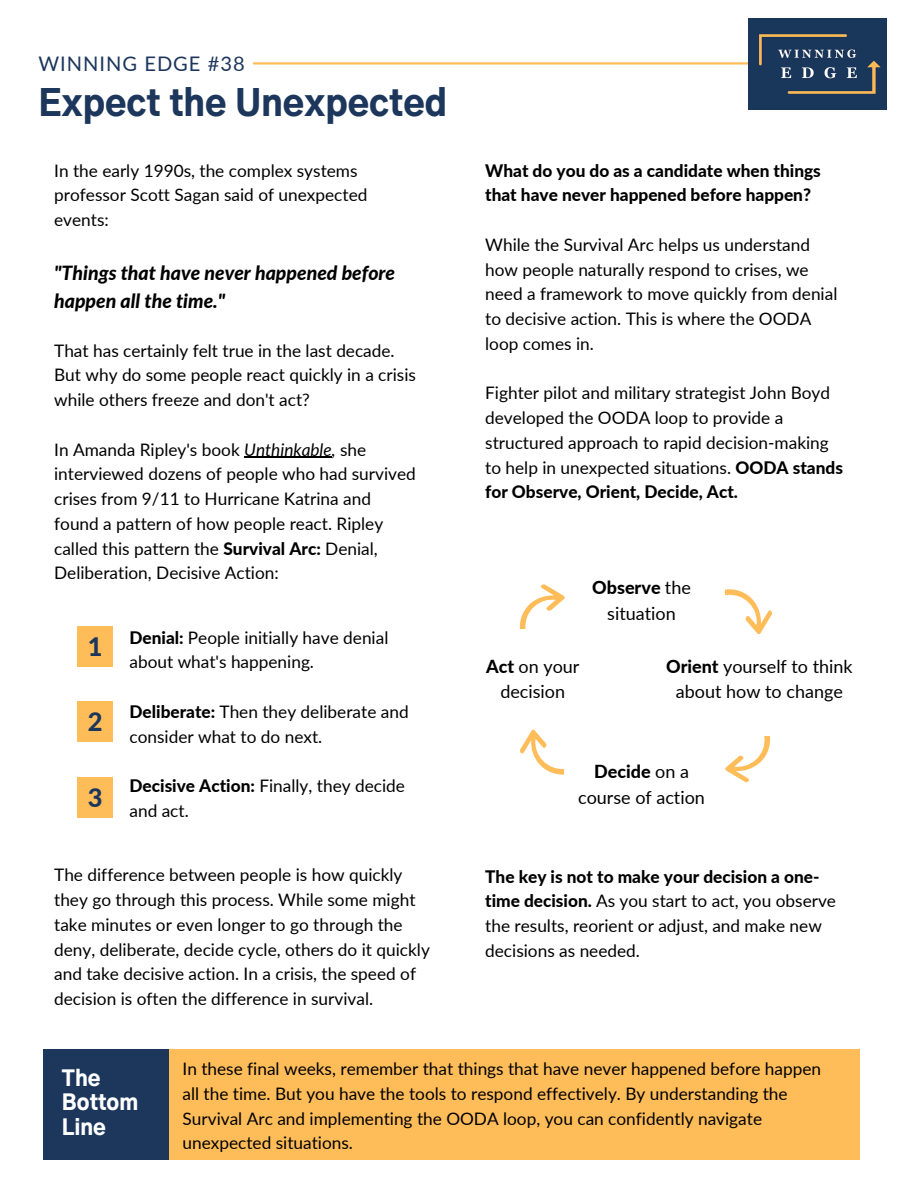
<style>
.page{position:relative;width:918px;height:1188px;background:#fff}
.page>*{position:absolute;margin:0;border:0;box-sizing:border-box;transform-origin:0 0}
.t1{font:900 35.1px "Gothic A1";color:#1c365c}
.t2{font:800 25.5px "Lato";color:#1c365c}
.t3{font:900 20.85px/24.8px "Gothic A1";color:#fff}
.t4{font:20.1px "Lato";letter-spacing:.05em;color:#1c365c}
.t5{font:italic 800 19.5px/28.2px "Lato";color:#000}
.t6{font:18px/25.8px "Lato";color:#000;text-align:center}
.t7{font:17.25px/24.8px "Lato";color:#000}
.t8{font:800 17.25px/24.8px "Lato";color:#000}
.s1{font-style:italic}
.s2{font-weight:800}
</style>
<div class="page">
<hr style="left:253px;top:62px;width:631px;height:3px;background:#ffbd59">
<img style="left:749px;top:19px;width:137px;height:91px">
<div style="left:163px;top:1049px;width:697px;height:111px;background:#ffbd59"></div>
<div style="left:43px;top:1049px;width:126px;height:111px;background:#1c365c"></div>
<svg style="left:725px;top:589px;width:47px;height:46px"></svg>
<hr style="left:244px;top:457px;width:88px;height:1px;background:#000">
<div style="left:78px;top:626px;width:35px;height:41px;background:#ffbd59"></div>
<div style="left:78px;top:702px;width:35px;height:40px;background:#ffbd59"></div>
<div style="left:78px;top:777px;width:35px;height:41px;background:#ffbd59"></div>
<svg style="left:725px;top:736px;width:45px;height:46px"></svg>
<svg style="left:520px;top:729px;width:44px;height:46px"></svg>
<svg style="left:520px;top:584px;width:45px;height:45px"></svg>
<h1 class="t4" style="left:38px;top:51px;width:208px">WINNING EDGE #38</h1>
<h2 class="t1" style="left:38px;top:88px;width:410px">Expect the Unexpected</h2>
<p class="t7" style="left:54px;top:158px;width:315px">In the early 1990s, the complex systems professor Scott Sagan said of unexpected events:</p>
<p class="t5" style="left:54px;top:258px;width:342px">"Things that have never happened before happen all the time."</p>
<p class="t7" style="left:54px;top:338px;width:363px">That has certainly felt true in the last decade.<br>But why do some people react quickly in a crisis while others freeze and don't act?</p>
<p class="t7" style="left:54px;top:437px;width:363px">In Amanda Ripley's book <span class="s1">Unthinkable,</span> she interviewed dozens of people who had survived crises from 9/11 to Hurricane Katrina and found a pattern of how people react. Ripley called this pattern the <span class="s2">Survival Arc:</span> Denial, Deliberation, Decisive Action:</p>
<p class="t2" style="left:88px;top:631px;width:16px">1</p>
<h4 class="t2" style="left:88px;top:706px;width:16px">2</h4>
<p class="t2" style="left:88px;top:782px;width:16px">3</p>
<p class="t7" style="left:129px;top:625px;width:260px"><span class="s2">Denial:</span> People initially have denial about what's happening.</p>
<p class="t7" style="left:129px;top:699px;width:281px"><span class="s2">Deliberate:</span> Then they deliberate and consider what to do next.</p>
<p class="t7" style="left:129px;top:773px;width:277px"><span class="s2">Decisive Action:</span> Finally, they decide and act.</p>
<p class="t7" style="left:54px;top:862px;width:377px">The difference between people is how quickly they go through this process. While some might take minutes or even longer to go through the deny, deliberate, decide cycle, others do it quickly and take decisive action. In a crisis, the speed of decision is often the difference in survival.</p>
<p class="t8" style="left:485px;top:158px;width:337px">What do you do as a candidate when things that have never happened before happen?</p>
<p class="t7" style="left:485px;top:232px;width:354px">While the Survival Arc helps us understand how people naturally respond to crises, we need a framework to move quickly from denial to decisive action. This is where the OODA loop comes in.</p>
<p class="t7" style="left:485px;top:380px;width:359px">Fighter pilot and military strategist John Boyd developed the OODA loop to provide a structured approach to rapid decision-making to help in unexpected situations. <span class="s2">OODA stands for Observe, Orient, Decide, Act.</span></p>
<p class="t6" style="left:592px;top:574px;width:100px"><span class="s2">Observe</span> the situation</p>
<p class="t6" style="left:486px;top:653px;width:95px"><span class="s2">Act</span> on your decision</p>
<p class="t6" style="left:666px;top:653px;width:188px"><span class="s2">Orient</span> yourself to think about how to change</p>
<p class="t6" style="left:578px;top:758px;width:128px"><span class="s2">Decide</span> on a course of action</p>
<p class="t7" style="left:485px;top:864px;width:352px"><span class="s2">The key is not to make your decision a one&shy;time decision.</span> As you start to act, you observe the results, reorient or adjust, and make new decisions as needed.</p>
<p class="t3" style="left:62px;top:1067px;width:78px">The<br>Bottom<br>Line</p>
<h3 class="t7" style="left:183px;top:1056px;width:640px">In these final weeks, remember that things that have never happened before happen all the time. But you have the tools to respond effectively. By understanding the Survival Arc and implementing the OODA loop, you can confidently navigate unexpected situations.</h3>
</div>
